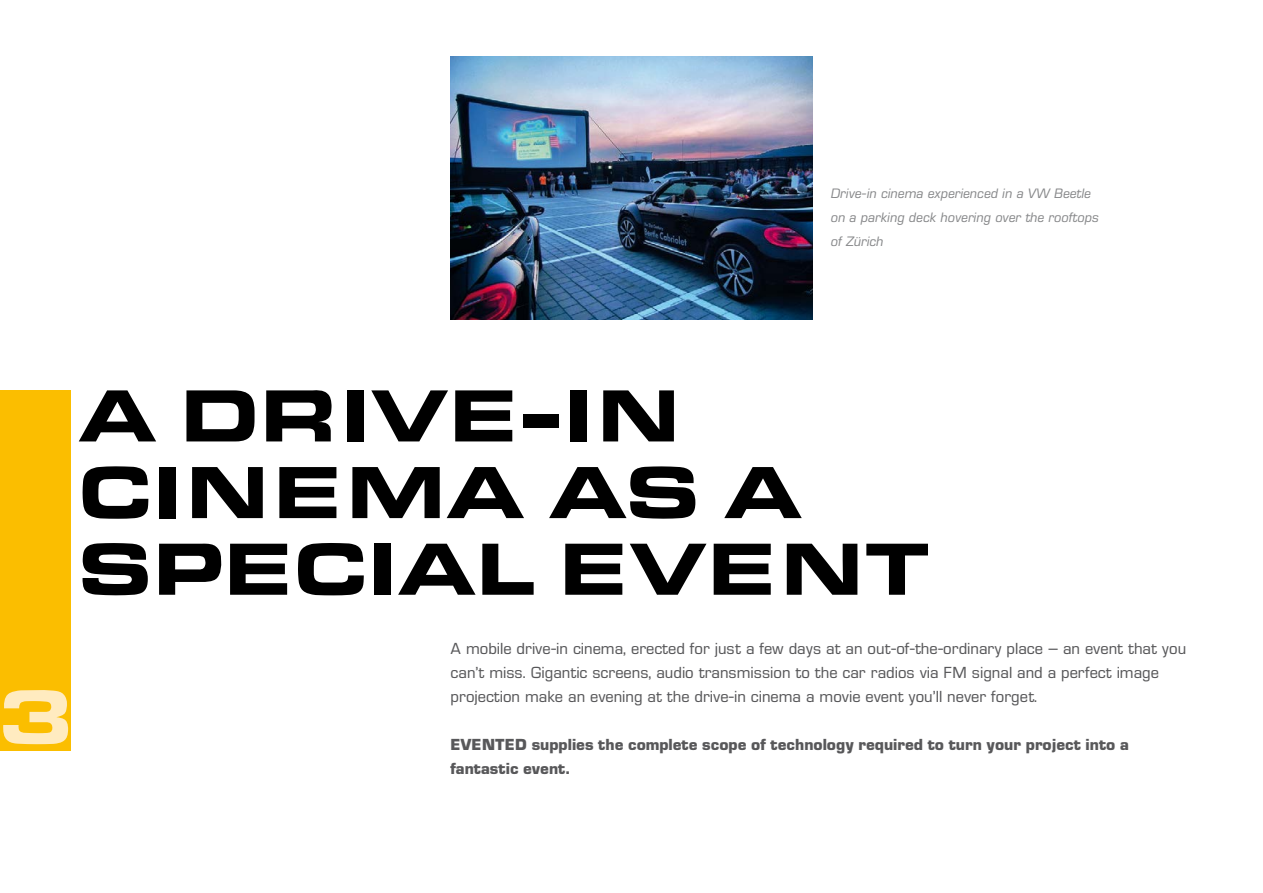
<style>
.page{position:relative;width:1263px;height:893px;background:#fff}
.page>*{position:absolute;margin:0;border:0;box-sizing:border-box;transform-origin:0 0}
.t1{font:700 expanded 75px "Eurostile BQ";color:#ffebc0}
.t2{font:700 expanded 72.3px/76.7px "Eurostile BQ";color:#000}
.t3{font:15.75px/24px "Eurostile BQ";color:#58585a}
.t4{font:700 15.75px "Eurostile BQ";color:#58585a}
.t5{font:italic 13.5px/24px "Eurostile BQ";color:#87888a}
</style>
<div class="page">
<img style="left:451px;top:56px;width:361px;height:263px">
<div style="left:0;top:390px;width:71px;height:360px;background:#fbbe00"></div>
<p class="t5" style="left:830px;top:182px;width:270px">Drive-in cinema experienced in a VW Beetle on a parking deck hovering over the rooftops of Zürich</p>
<h2 class="t2" style="left:79px;top:378px;width:854px">A DRIVE-IN<br>CINEMA AS A<br>SPECIAL EVENT</h2>
<h1 class="t1" style="left:0;top:672px;width:73px">3</h1>
<p class="t3" style="left:451px;top:637px;width:737px">A mobile drive-in cinema, erected for just a few days at an out-of-the-ordinary place – an event that you can’t miss. Gigantic screens, audio transmission to the car radios via FM signal and a perfect image projection make an evening at the drive-in cinema a movie event you’ll never forget.</p>
<p class="t4" style="left:451px;top:736px;width:680px">EVENTED supplies the complete scope of technology required to turn your project into a</p>
<p class="t4" style="left:451px;top:760px;width:121px">fantastic event.</p>
</div>
